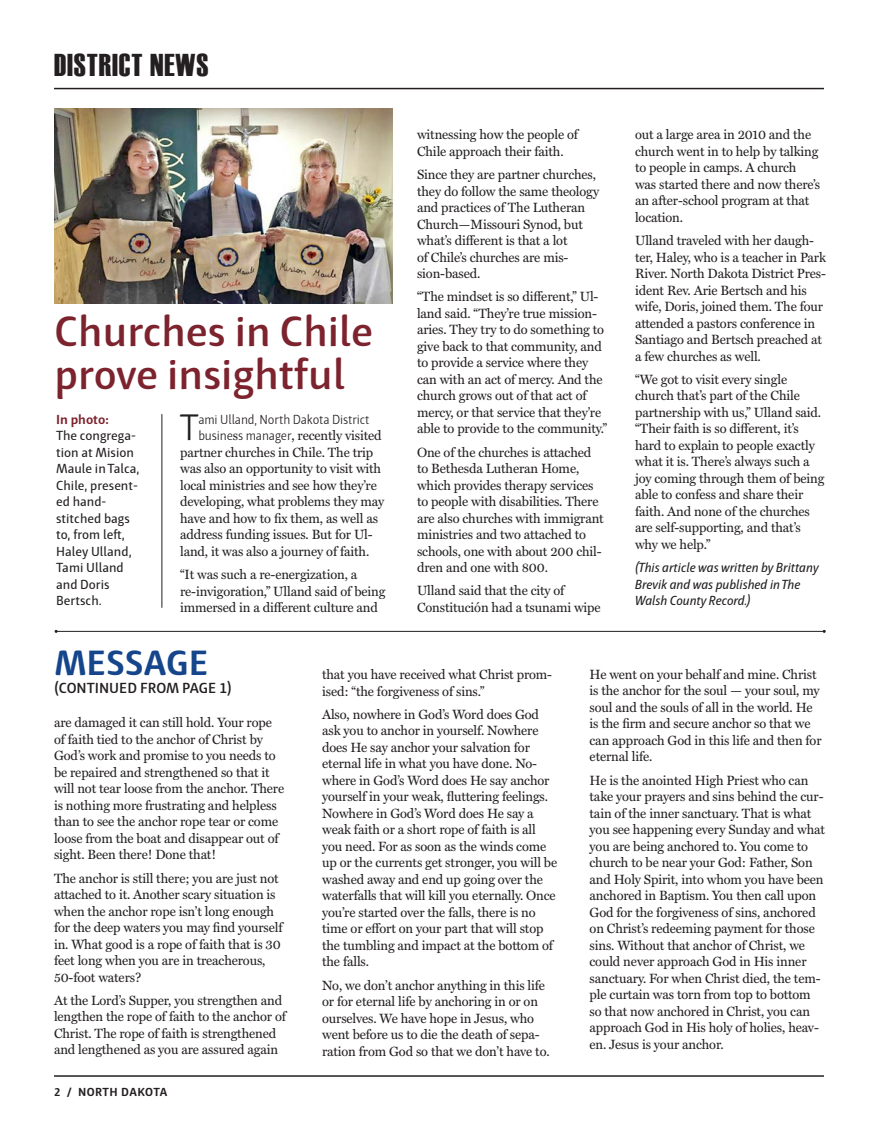
<style>
.page{position:relative;width:878px;height:1141px;background:#fff}
.page>*{position:absolute;margin:0;border:0;box-sizing:border-box;transform-origin:0 0}
.Submissions_Body_Tex{font:600 43.5px/43.5px "Haptic";color:#7c232e}
.Body_Text{font:37.65px "Haptic Light 0 wt";color:#231f20}
.Headline{font:700 36px "Haptic";letter-spacing:-.005em;color:#15468b}
.Interior_Header_Bar{font:31.5px "Haettenschweiler";letter-spacing:.03em;color:#231f20}
.Headline-2{font:600 15px "Haptic";color:#231f20}
.Body_Text-2{font:13.5px/16.5px "Miller Text";letter-spacing:-.01em;color:#231f20}
.Submissions_Body_Tex-2{font:13.5px/16.5px "Haptic";color:#231f20}
.Body_Text-3{font:italic 13.5px/16.5px "Haptic";letter-spacing:-.01em;color:#231f20}
.Body_Text-4{font:13.5px "Haptic Light 0 wt";letter-spacing:-.01em;color:#231f20}
.Footer_Left{font:700 12px "Haptic";letter-spacing:.025em;color:#231f20}
.s1{font-weight:700;color:#7c232e}
.s2{font-family:"Haptic Light 0 wt"}
</style>
<div class="page">
<hr style="left:54px;top:1075px;width:770px;height:2px;background:#231f20">
<hr style="left:54px;top:88px;width:770px;height:1px;background:#231f20">
<hr style="left:56px;top:631px;width:768px;height:1px;background:#231f20">
<img style="left:55px;top:108px;width:338px;height:196px">
<hr style="left:162px;top:414px;width:1px;height:194px;background:#231f20">
<p class="Interior_Header_Bar" style="left:54px;top:47px;width:156px">DISTRICT NEWS</p>
<p class="Submissions_Body_Tex" style="left:55px;top:309px;width:320px">Churches in Chile prove insightful</p>
<p class="Submissions_Body_Tex-2" style="left:56px;top:411px;width:85px"><span class="s1">In photo:<br></span>The congrega&shy;tion at Mision<br>Maule in Talca,<br>Chile, present&shy;ed hand&shy;stitched bags to, from left,<br>Haley Ulland,<br>Tami Ulland and Doris<br>Bertsch.</p>
<p class="Body_Text" style="left:180px;top:406px;width:20px">T</p>
<p class="Body_Text-4" style="left:198px;top:412px;width:173px">ami Ulland, North Dakota District</p>
<p class="Body_Text-2" style="left:198px;top:428px;width:185px"><span class="s2">busine</span>s<span class="s2">s manager</span>, recently visited</p>
<p class="Body_Text-2" style="left:180px;top:444px;width:195px">partner churches in Chile. The trip</p>
<p class="Body_Text-2" style="left:180px;top:461px;width:203px">was also an opportunity to visit with</p>
<p class="Body_Text-2" style="left:180px;top:477px;width:198px">local ministries and see how they’re</p>
<p class="Body_Text-2" style="left:180px;top:494px;width:205px">developing, what problems they may</p>
<p class="Body_Text-2" style="left:180px;top:510px;width:199px">have and how to fix them, as well as</p>
<p class="Body_Text-2" style="left:180px;top:527px;width:194px">address funding issues. But for Ul-</p>
<p class="Body_Text-2" style="left:180px;top:543px;width:191px">land, it was also a journey of faith.</p>
<p class="Body_Text-2" style="left:180px;top:567px;width:207px">“It was such a re-energization, a re-invigoration,” Ulland said of being immersed in a different culture and</p>
<p class="Body_Text-2" style="left:417px;top:127px;width:163px">witnessing how the people of<br>Chile approach their faith.</p>
<p class="Body_Text-2" style="left:417px;top:167px;width:184px">Since they are partner churches, they do follow the same theology and practices of The Lutheran<br>Church—Missouri Synod, but what’s different is that a lot<br>of Chile’s churches are mis&shy;sion-based.</p>
<p class="Body_Text-2" style="left:417px;top:289px;width:192px">“The mindset is so different,” Ul&shy;land said. “They’re true mission&shy;aries. They try to do something to give back to that community, and to provide a service where they can with an act of mercy. And the church grows out of that act of mercy, or that service that they’re able to provide to the community.”</p>
<p class="Body_Text-2" style="left:417px;top:444px;width:188px">One of the churches is attached to Bethesda Lutheran Home, which provides therapy services to people with disabilities. There are also churches with immigrant ministries and two attached to schools, one with about 200 chil&shy;dren and one with 800.</p>
<p class="Body_Text-2" style="left:417px;top:583px;width:185px">Ulland said that the city of<br>Constitución had a tsunami wipe</p>
<p class="Body_Text-2" style="left:635px;top:127px;width:187px">out a large area in 2010 and the church went in to help by talking to people in camps. A church was started there and now there’s an after-school program at that location.</p>
<p class="Body_Text-2" style="left:635px;top:233px;width:192px">Ulland traveled with her daugh&shy;ter, Haley, who is a teacher in Park<br>River. North Dakota District Pres&shy;ident Rev. Arie Bertsch and his wife, Doris, joined them. The four attended a pastors conference in<br>Santiago and Bertsch preached at a few churches as well.</p>
<p class="Body_Text-2" style="left:635px;top:371px;width:191px">“We got to visit every single church that’s part of the Chile partnership with us,” Ulland said. “Their faith is so different, it’s hard to explain to people exactly what it is. There’s always such a joy coming through them of being able to confess and share their faith. And none of the churches are self-supporting, and that’s why we help.”</p>
<p class="Body_Text-3" style="left:635px;top:559px;width:185px">(This article was written by Brittany<br>Brevik and was published in The<br>Walsh County Record.)</p>
<p class="Headline" style="left:55px;top:641px;width:155px">MESSAGE</p>
<p class="Headline-2" style="left:55px;top:679px;width:179px">(CONTINUED FROM PAGE 1)</p>
<p class="Body_Text-2" style="left:322px;top:666px;width:231px">that you have received what Christ prom&shy;ised: “the forgiveness of sins.”</p>
<p class="Body_Text-2" style="left:322px;top:706px;width:237px">Also, nowhere in God’s Word does God ask you to anchor in yourself. Nowhere does He say anchor your salvation for eternal life in what you have done. No&shy;where in God’s Word does He say anchor yourself in your weak, fluttering feelings.<br>Nowhere in God’s Word does He say a weak faith or a short rope of faith is all you need. For as soon as the winds come up or the currents get stronger, you will be washed away and end up going over the waterfalls that will kill you eternally. Once you’re started over the falls, there is no time or effort on your part that will stop the tumbling and impact at the bottom of the falls.</p>
<p class="Body_Text-2" style="left:322px;top:977px;width:229px">No, we don’t anchor anything in this life or for eternal life by anchoring in or on ourselves. We have hope in Jesus, who went before us to die the death of sepa&shy;ration from God so that we don’t have to.</p>
<p class="Body_Text-2" style="left:54px;top:715px;width:232px">are damaged it can still hold. Your rope of faith tied to the anchor of Christ by God’s work and promise to you needs to be repaired and strengthened so that it will not tear loose from the anchor. There is nothing more frustrating and helpless than to see the anchor rope tear or come loose from the boat and disappear out of sight. Been there! Done that!</p>
<p class="Body_Text-2" style="left:54px;top:870px;width:230px">The anchor is still there; you are just not attached to it. Another scary situation is when the anchor rope isn’t long enough for the deep waters you may find yourself in. What good is a rope of faith that is 30 feet long when you are in treacherous, 50-foot waters?</p>
<p class="Body_Text-2" style="left:54px;top:992px;width:233px">At the Lord’s Supper, you strengthen and lengthen the rope of faith to the anchor of Christ. The rope of faith is strengthened and lengthened as you are assured again</p>
<p class="Footer_Left" style="left:54px;top:1084px;width:115px">2 / NORTH DAKOTA</p>
<p class="Body_Text-2" style="left:589px;top:666px;width:233px">He went on your behalf and mine. Christ is the anchor for the soul — your soul, my soul and the souls of all in the world. He is the firm and secure anchor so that we can approach God in this life and then for eternal life.</p>
<p class="Body_Text-2" style="left:589px;top:772px;width:237px">He is the anointed High Priest who can take your prayers and sins behind the cur&shy;tain of the inner sanctuary. That is what you see happening every Sunday and what you are being anchored to. You come to church to be near your God: Father, Son and Holy Spirit, into whom you have been anchored in Baptism. You then call upon God for the forgiveness of sins, anchored on Christ’s redeeming payment for those sins. Without that anchor of Christ, we could never approach God in His inner sanctuary. For when Christ died, the tem&shy;ple curtain was torn from top to bottom so that now anchored in Christ, you can approach God in His holy of holies, heav&shy;en. Jesus is your anchor.</p>
</div>
